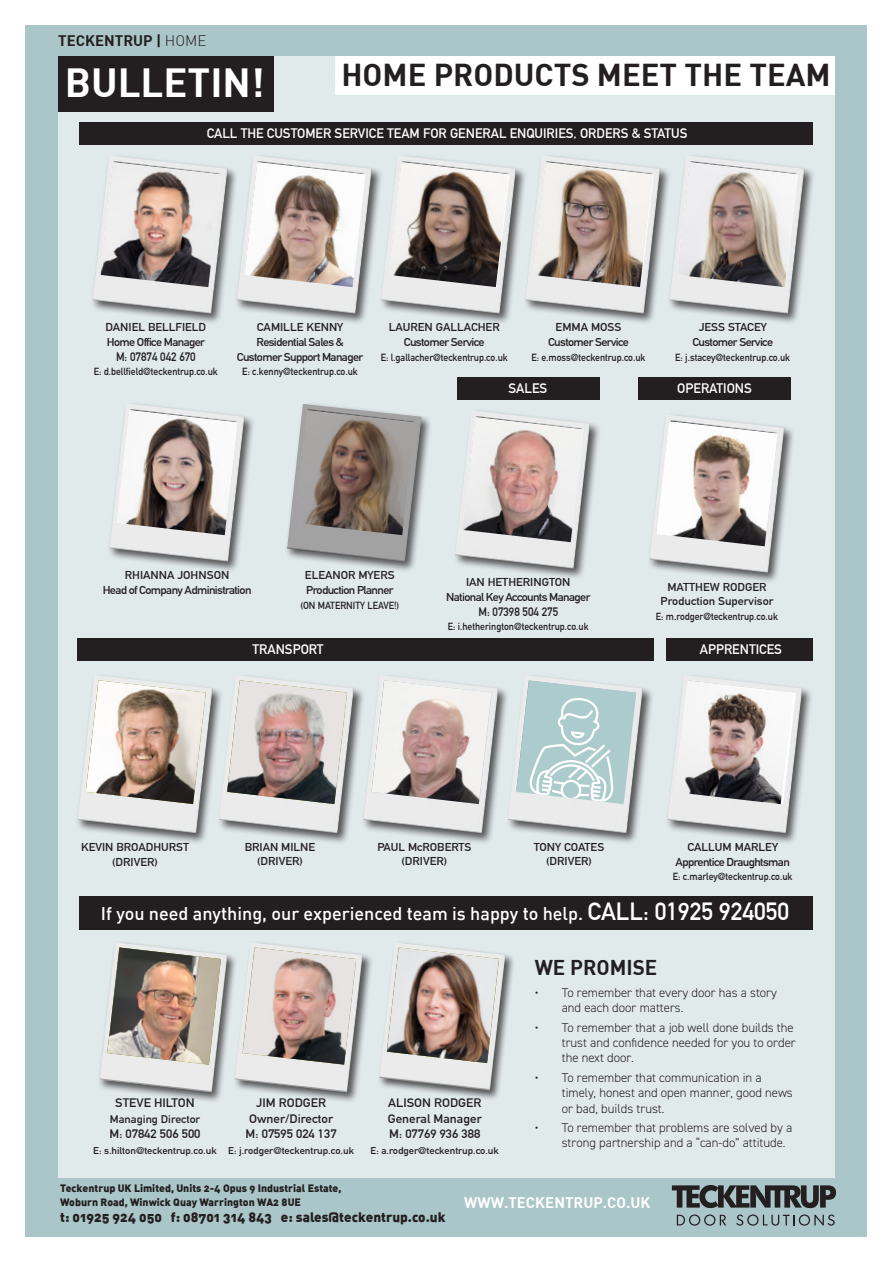
<style>
.page{position:relative;width:893px;height:1263px;background:#fff}
.page>*{position:absolute;margin:0;border:0;box-sizing:border-box;transform-origin:0 0}
.t1{font:39.9px "DIN Bold";color:#fff}
.t2{font:31.05px "DIN Bold";color:#231f20}
.t3{font:21px "DIN Bold";color:#231f20}
.t4{font:500 18px "DIN";color:#fff}
.t5{font:15px "DIN Bold";color:#fff}
.t6{font:15px "DIN Bold";color:#231f20}
.t7{font:700 13.5px "DIN Alternate";color:#fff}
.t8{font:13.5px "DIN Black Alternate";color:#231f20}
.t9{font:300 12.75px/15.3px "DIN2014";color:#231f20}
.t10{font:700 12px/15.6px "DIN Alternate";color:#231f20;text-align:center;scale:1.08 1}
.t11{font:700 12px "DIN Alternate";color:#231f20;scale:.95 1}
.t12{font:700 11.25px/14.5px "DIN Alternate";letter-spacing:-.05em;color:#231f20;text-align:center;scale:1.08 1}
.t13{font:700 11.25px/14.5px "DIN Alternate";color:#231f20;text-align:center;scale:1.08 1}
.t14{font:700 11.25px/14.5px "DIN Alternate";letter-spacing:-.02em;color:#231f20;text-align:center;scale:1.08 1}
.t15{font:700 10.8px "DIN Alternate";color:#231f20;scale:1.08 1}
.t16{font:10.5px/14.4px "DIN Black Alternate";color:#231f20}
.t17{font:700 10.2px "DIN Alternate";color:#231f20;scale:.95 1}
.t18{font:700 9.6px "DIN Alternate";color:#231f20;scale:1.08 1}
.s1{font-family:"DIN";font-weight:300}
.s2{font-family:"DIN Alternate";font-weight:700;font-size:24.45px}
</style>
<div class="page">
<div style="left:26px;top:26px;width:841px;height:1211px;background:#abc6c9"></div>
<svg style="left:672px;top:1185px;width:164px;height:41px"></svg>
<div style="left:58px;top:56px;width:777px;height:1122px;background:#e1eaeb"></div>
<div style="left:77px;top:638px;width:577px;height:23px;background:#231f20"></div>
<div style="left:58px;top:56px;width:215px;height:56px;background:#231f20"></div>
<div style="left:335px;top:56px;width:500px;height:39px;background:#fff"></div>
<div style="left:80px;top:122px;width:733px;height:23px;background:#231f20"></div>
<div style="left:80px;top:896px;width:733px;height:34px;background:#231f20"></div>
<div style="left:457px;top:377px;width:143px;height:23px;background:#231f20"></div>
<div style="left:638px;top:377px;width:153px;height:23px;background:#231f20"></div>
<div style="left:666px;top:638px;width:147px;height:22px;background:#231f20"></div>
<div style="left:76px;top:673px;width:148px;height:172px;background:#231f20;opacity:.75"></div>
<img style="left:78px;top:675px;width:135px;height:158px">
<img style="left:86px;top:680px;width:120px;height:124px">
<div style="left:217px;top:673px;width:148px;height:172px;background:#231f20;opacity:.75"></div>
<img style="left:219px;top:675px;width:135px;height:158px">
<img style="left:227px;top:680px;width:120px;height:124px">
<div style="left:506px;top:673px;width:148px;height:172px;background:#231f20;opacity:.75"></div>
<img style="left:510px;top:675px;width:133px;height:158px">
<svg style="left:516px;top:680px;width:120px;height:124px"></svg>
<div style="left:361px;top:673px;width:149px;height:172px;background:#231f20;opacity:.75"></div>
<img style="left:363px;top:675px;width:135px;height:158px">
<img style="left:372px;top:680px;width:119px;height:124px">
<div style="left:233px;top:940px;width:140px;height:163px;background:#231f20;opacity:.75"></div>
<img style="left:238px;top:942px;width:125px;height:150px">
<img style="left:243px;top:947px;width:113px;height:118px">
<div style="left:97px;top:940px;width:141px;height:163px;background:#231f20;opacity:.75"></div>
<img style="left:100px;top:942px;width:127px;height:150px">
<img style="left:107px;top:947px;width:114px;height:118px">
<div style="left:377px;top:940px;width:139px;height:161px;background:#231f20;opacity:.75"></div>
<img style="left:379px;top:942px;width:126px;height:148px">
<img style="left:387px;top:947px;width:112px;height:116px">
<div style="left:647px;top:412px;width:149px;height:172px;background:#231f20;opacity:.75"></div>
<img style="left:650px;top:414px;width:134px;height:159px">
<img style="left:658px;top:422px;width:119px;height:124px">
<div style="left:91px;top:153px;width:148px;height:172px;background:#231f20;opacity:.75"></div>
<img style="left:93px;top:155px;width:135px;height:159px">
<img style="left:100px;top:162px;width:121px;height:125px">
<div style="left:453px;top:408px;width:148px;height:172px;background:#231f20;opacity:.75"></div>
<img style="left:455px;top:410px;width:135px;height:159px">
<img style="left:463px;top:417px;width:121px;height:125px">
<div style="left:235px;top:153px;width:148px;height:172px;background:#231f20;opacity:.75"></div>
<img style="left:237px;top:155px;width:135px;height:159px">
<img style="left:245px;top:162px;width:120px;height:125px">
<div style="left:108px;top:401px;width:148px;height:172px;background:#231f20;opacity:.75"></div>
<img style="left:110px;top:403px;width:135px;height:159px">
<img style="left:117px;top:410px;width:121px;height:125px">
<div style="left:379px;top:153px;width:148px;height:172px;background:#231f20;opacity:.75"></div>
<img style="left:381px;top:155px;width:135px;height:159px">
<img style="left:389px;top:162px;width:120px;height:125px">
<div style="left:523px;top:153px;width:149px;height:172px;background:#231f20;opacity:.75"></div>
<img style="left:525px;top:155px;width:135px;height:159px">
<img style="left:533px;top:162px;width:120px;height:125px">
<div style="left:667px;top:153px;width:149px;height:172px;background:#231f20;opacity:.75"></div>
<img style="left:670px;top:155px;width:134px;height:159px">
<img style="left:677px;top:162px;width:121px;height:125px">
<div style="left:285px;top:401px;width:148px;height:172px;background:#231f20;opacity:.75"></div>
<div style="left:665px;top:673px;width:149px;height:172px;background:#231f20;opacity:.75"></div>
<img style="left:667px;top:675px;width:135px;height:158px">
<svg style="left:793px;top:681px;width:3px;height:123px"></svg>
<img style="left:675px;top:681px;width:118px;height:123px">
<svg style="left:287px;top:404px;width:134px;height:158px;background:#948c87"></svg>
<p class="t6" style="left:58px;top:31px;width:150px">TECKENTRUP | <span class="s1">HOME</span></p>
<h1 class="t1" style="left:65px;top:56px;width:201px">BULLETIN!</h1>
<h2 class="t2" style="left:341px;top:54px;width:491px">HOME PRODUCTS MEET THE TEAM</h2>
<p class="t7" style="left:207px;top:123px;width:482px">CALL THE CUSTOMER SERVICE TEAM FOR GENERAL ENQUIRIES, ORDERS &amp; STATUS</p>
<p class="t12" style="left:106px;top:319px;width:95px;text-align:left">DANIEL BELLFIELD<br>Home Office Manager</p>
<p class="t11" style="left:116px;top:347px;width:85px">M: 07874 042 670</p>
<p class="t17" style="left:94px;top:364px;width:132px">E: d.bellfield@teckentrup.co.uk</p>
<p class="t12" style="left:237px;top:319px;width:118px">CAMILLE KENNY<br>Residential Sales &amp;<br>Customer Support Manager</p>
<p class="t17" style="left:242px;top:364px;width:123px">E: c.kenny@teckentrup.co.uk</p>
<p class="t14" style="left:389px;top:319px;width:104px">LAUREN GALLACHER<br>Customer Service</p>
<p class="t17" style="left:381px;top:349px;width:135px">E: l.gallacher@teckentrup.co.uk</p>
<p class="t12" style="left:548px;top:319px;width:76px">EMMA MOSS<br>Customer Service</p>
<p class="t17" style="left:531px;top:349px;width:122px">E: e.moss@teckentrup.co.uk</p>
<p class="t7" style="left:508px;top:378px;width:40px">SALES</p>
<p class="t12" style="left:692px;top:319px;width:76px">JESS STACEY<br>Customer Service</p>
<p class="t17" style="left:675px;top:349px;width:123px">E: j.stacey@teckentrup.co.uk</p>
<p class="t7" style="left:677px;top:378px;width:76px">OPERATIONS</p>
<p class="t12" style="left:103px;top:567px;width:139px">RHIANNA JOHNSON<br>Head of Company Administration</p>
<p class="t12" style="left:305px;top:567px;width:85px;text-align:left">ELEANOR MYERS<br>Production Planner</p>
<p class="t17" style="left:300px;top:597px;width:106px">(ON MATERNITY LEAVE!)</p>
<p class="t12" style="left:446px;top:574px;width:135px">IAN HETHERINGTON<br>National Key Accounts Manager</p>
<p class="t11" style="left:478px;top:602px;width:85px">M: 07398 504 275</p>
<p class="t17" style="left:448px;top:619px;width:150px">E: i.hetherington@teckentrup.co.uk</p>
<p class="t13" style="left:661px;top:579px;width:106px">MATTHEW RODGER<br>Production Supervisor</p>
<p class="t17" style="left:656px;top:608px;width:130px">E: m.rodger@teckentrup.co.uk</p>
<p class="t7" style="left:252px;top:639px;width:73px">TRANSPORT</p>
<p class="t7" style="left:700px;top:639px;width:84px">APPRENTICES</p>
<p class="t13" style="left:81px;top:839px;width:102px">KEVIN BROADHURST (DRIVER)</p>
<p class="t13" style="left:245px;top:839px;width:67px">BRIAN MILNE (DRIVER)</p>
<p class="t13" style="left:534px;top:839px;width:67px">TONY COATES (DRIVER)</p>
<p class="t13" style="left:377px;top:839px;width:89px">PAUL McROBERTS (DRIVER)</p>
<p class="t12" style="left:676px;top:839px;width:107px">CALLUM MARLEY<br>Apprentice Draughtsman</p>
<p class="t17" style="left:673px;top:869px;width:127px">E: c.marley@teckentrup.co.uk</p>
<h3 class="t4" style="left:101px;top:902px;width:690px">If you need anything, our experienced team is happy to help. <span class="s2">CALL: 01925 924050</span></h3>
<p class="t10" style="left:115px;top:1094px;width:75px">STEVE HILTON</p>
<p class="t15" style="left:110px;top:1111px;width:85px">Managing Director</p>
<p class="t10" style="left:109px;top:1125px;width:86px">M: 07842 506 500</p>
<p class="t18" style="left:93px;top:1143px;width:116px">E: s.hilton@teckentrup.co.uk</p>
<p class="t10" style="left:246px;top:1094px;width:86px">JIM RODGER<br>Owner/Director<br>M: 07595 024 137</p>
<p class="t18" style="left:228px;top:1143px;width:118px">E: j.rodger@teckentrup.co.uk</p>
<p class="t10" style="left:388px;top:1094px;width:88px;text-align:justify">ALISON RODGER General Manager M: 07769 936 388</p>
<p class="t18" style="left:371px;top:1143px;width:120px">E: a.rodger@teckentrup.co.uk</p>
<h3 class="t3" style="left:535px;top:954px;width:124px">WE PROMISE</h3>
<p class="t9" style="left:562px;top:985px;width:217px;text-indent:-27px">• To remember that every door has a story and each door matters.</p>
<p class="t9" style="left:562px;top:1020px;width:236px;text-indent:-27px">• To remember that a job well done builds the trust and confidence needed for you to order the next door.</p>
<p class="t9" style="left:562px;top:1070px;width:233px;text-indent:-27px">• To remember that communication in a timely, honest and open manner, good news or bad, builds trust.</p>
<p class="t9" style="left:562px;top:1120px;width:232px;text-indent:-27px">• To remember that problems are solved by a strong partnership and a “can-do” attitude.</p>
<p class="t16" style="left:60px;top:1180px;width:283px">Teckentrup UK Limited, Units 2-4 Opus 9 Industrial Estate,<br>Woburn Road, Winwick Quay Warrington WA2 8UE</p>
<p class="t8" style="left:60px;top:1208px;width:387px">t: 01925 924 050 f: 08701 314 843 e: sales@teckentrup.co.uk</p>
<p class="t5" style="left:464px;top:1193px;width:188px">WWW.TECKENTRUP.CO.UK</p>
</div>
